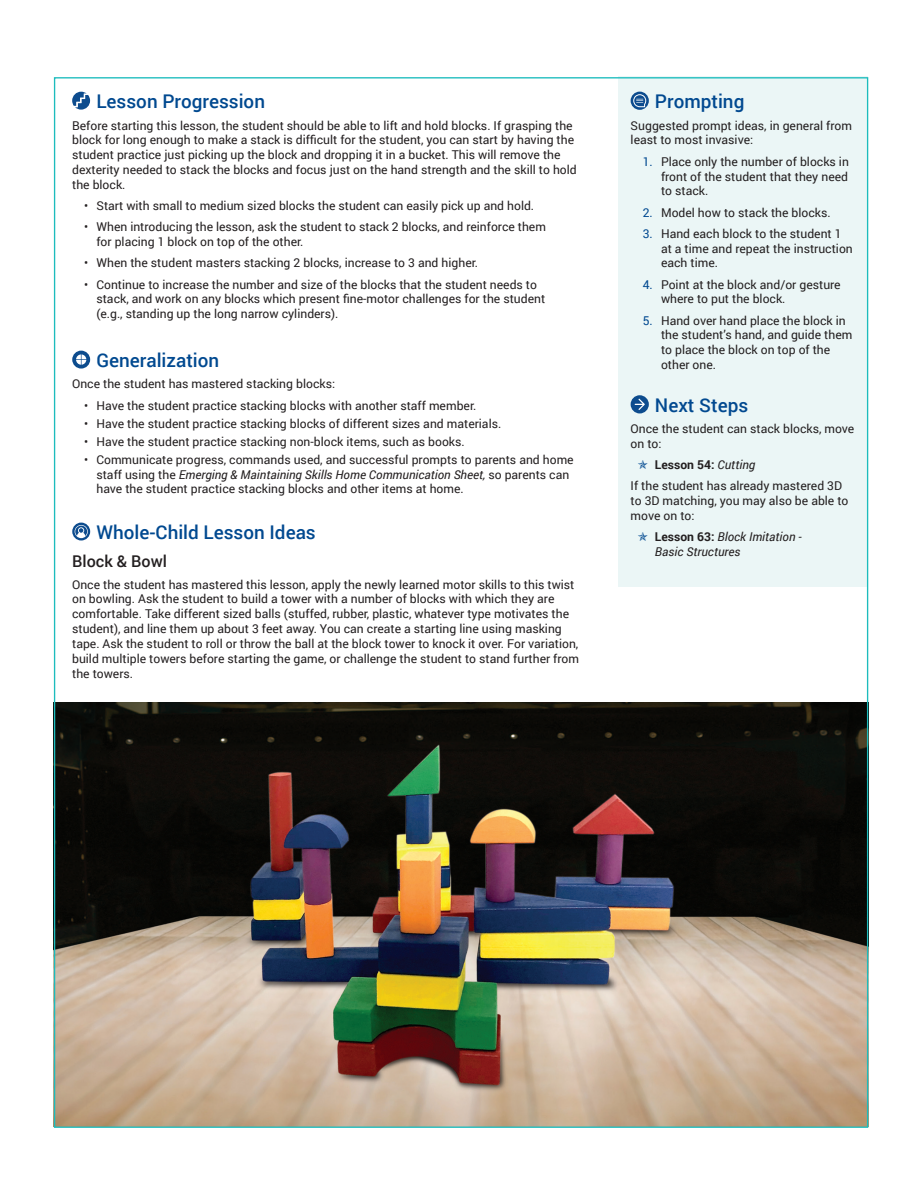
<style>
.page{position:relative;width:918px;height:1188px;background:#fff}
.page>*{position:absolute;margin:0;border:0;box-sizing:border-box;transform-origin:0 0}
.t1{font:500 18.9px "Roboto";color:#014990}
.t2{font:500 16.2px "Roboto";color:#231f20}
.t3{font:12.15px/14.9px "Roboto";color:#231f20}
.t4{font:italic 12.15px/14.9px "Roboto";color:#231f20}
.s1{font-style:italic}
.s2{color:#014990}
.s3{font-weight:700}
.s4{font-weight:700;font-style:normal}
</style>
<div class="page">
<img style="left:56px;top:703px;width:810px;height:423px">
<svg style="left:72px;top:92px;width:18px;height:18px"></svg>
<div style="left:72px;top:351px;width:18px;height:18px;background:#0d4c8e;border-radius:50%"></div>
<svg style="left:76px;top:354px;width:10px;height:11px"></svg>
<svg style="left:72px;top:523px;width:18px;height:18px"></svg>
<svg style="left:75px;top:525px;width:13px;height:13px"></svg>
<div style="left:618px;top:77px;width:250px;height:510px;background:#ebf6f6"></div>
<svg style="left:631px;top:92px;width:18px;height:18px"></svg>
<svg style="left:633px;top:94px;width:13px;height:13px"></svg>
<div style="left:631px;top:395px;width:18px;height:18px;background:#0d4c8e;border-radius:50%"></div>
<svg style="left:635px;top:399px;width:10px;height:11px"></svg>
<p class="t1" style="left:96px;top:88px;width:170px">Lesson Progression</p>
<p class="t3" style="left:72px;top:117px;width:506px">Before starting this lesson, the student should be able to lift and hold blocks. If grasping the block for long enough to make a stack is difficult for the student, you can start by having the student practice just picking up the block and dropping it in a bucket. This will remove the dexterity needed to stack the blocks and focus just on the hand strength and the skill to hold the block.</p>
<p class="t3" style="left:84px;top:198px;width:451px">• Start with small to medium sized blocks the student can easily pick up and hold.</p>
<p class="t3" style="left:96px;top:219px;width:451px;text-indent:-12px">• When introducing the lesson, ask the student to stack 2 blocks, and reinforce them for placing 1 block on top of the other.</p>
<p class="t3" style="left:84px;top:255px;width:395px">• When the student masters stacking 2 blocks, increase to 3 and higher.</p>
<p class="t3" style="left:96px;top:276px;width:450px;text-indent:-12px">• Continue to increase the number and size of the blocks that the student needs to stack, and work on any blocks which present fine-motor challenges for the student (e.g., standing up the long narrow cylinders).</p>
<p class="t1" style="left:96px;top:347px;width:124px">Generalization</p>
<p class="t3" style="left:72px;top:376px;width:264px">Once the student has mastered stacking blocks:</p>
<p class="t3" style="left:84px;top:397px;width:394px">• Have the student practice stacking blocks with another staff member.</p>
<p class="t3" style="left:84px;top:415px;width:419px">• Have the student practice stacking blocks of different sizes and materials.</p>
<p class="t3" style="left:84px;top:433px;width:382px">• Have the student practice stacking non-block items, such as books.</p>
<p class="t3" style="left:96px;top:451px;width:479px;text-indent:-12px">• Communicate progress, commands used, and successful prompts to parents and home staff using the <span class="s1">Emerging &amp; Maintaining Skills Home Communication Sheet,</span> so parents can have the student practice stacking blocks and other items at home.</p>
<p class="t1" style="left:96px;top:519px;width:221px">Whole-Child Lesson Ideas</p>
<p class="t2" style="left:72px;top:550px;width:96px">Block &amp; Bowl</p>
<p class="t3" style="left:72px;top:576px;width:508px">Once the student has mastered this lesson, apply the newly learned motor skills to this twist on bowling. Ask the student to build a tower with a number of blocks with which they are comfortable. Take different sized balls (stuffed, rubber, plastic, whatever type motivates the student), and line them up about 3 feet away. You can create a starting line using masking tape. Ask the student to roll or throw the ball at the block tower to knock it over. For variation, build multiple towers before starting the game, or challenge the student to stand further from the towers.</p>
<p class="t1" style="left:655px;top:88px;width:91px">Prompting</p>
<p class="t3" style="left:631px;top:117px;width:223px">Suggested prompt ideas, in general from least to most invasive:</p>
<p class="t3" style="left:661px;top:153px;width:189px;text-align:justify;text-indent:-18px"><span class="s2">1.</span> Place only the number of blocks in front of the student that they need to stack.</p>
<p class="t3" style="left:643px;top:204px;width:190px"><span class="s2">2.</span> Model how to stack the blocks.</p>
<p class="t3" style="left:661px;top:225px;width:193px;text-indent:-18px"><span class="s2">3.</span> Hand each block to the student 1 at a time and repeat the instruction each time.</p>
<p class="t3" style="left:661px;top:276px;width:181px;text-indent:-18px"><span class="s2">4.</span> Point at the block and/or gesture where to put the block.</p>
<p class="t3" style="left:661px;top:312px;width:193px;text-indent:-18px"><span class="s2">5.</span> Hand over hand place the block in the student’s hand, and guide them to place the block on top of the other one.</p>
<p class="t1" style="left:655px;top:392px;width:95px">Next Steps</p>
<p class="t3" style="left:631px;top:421px;width:225px">Once the student can stack blocks, move on to:</p>
<p class="t3" style="left:631px;top:454px;width:213px;line-height:21.1px;text-indent:24px"><span class="s3">Lesson 54:</span> <span class="s1">Cutting<br></span>If the student has already mastered 3D</p>
<p class="t3" style="left:631px;top:493px;width:219px">to 3D matching, you may also be able to move on to:</p>
<p class="t4" style="left:655px;top:529px;width:148px"><span class="s4">Lesson 63:</span> Block Imitation -<br>Basic Structures</p>
</div>
